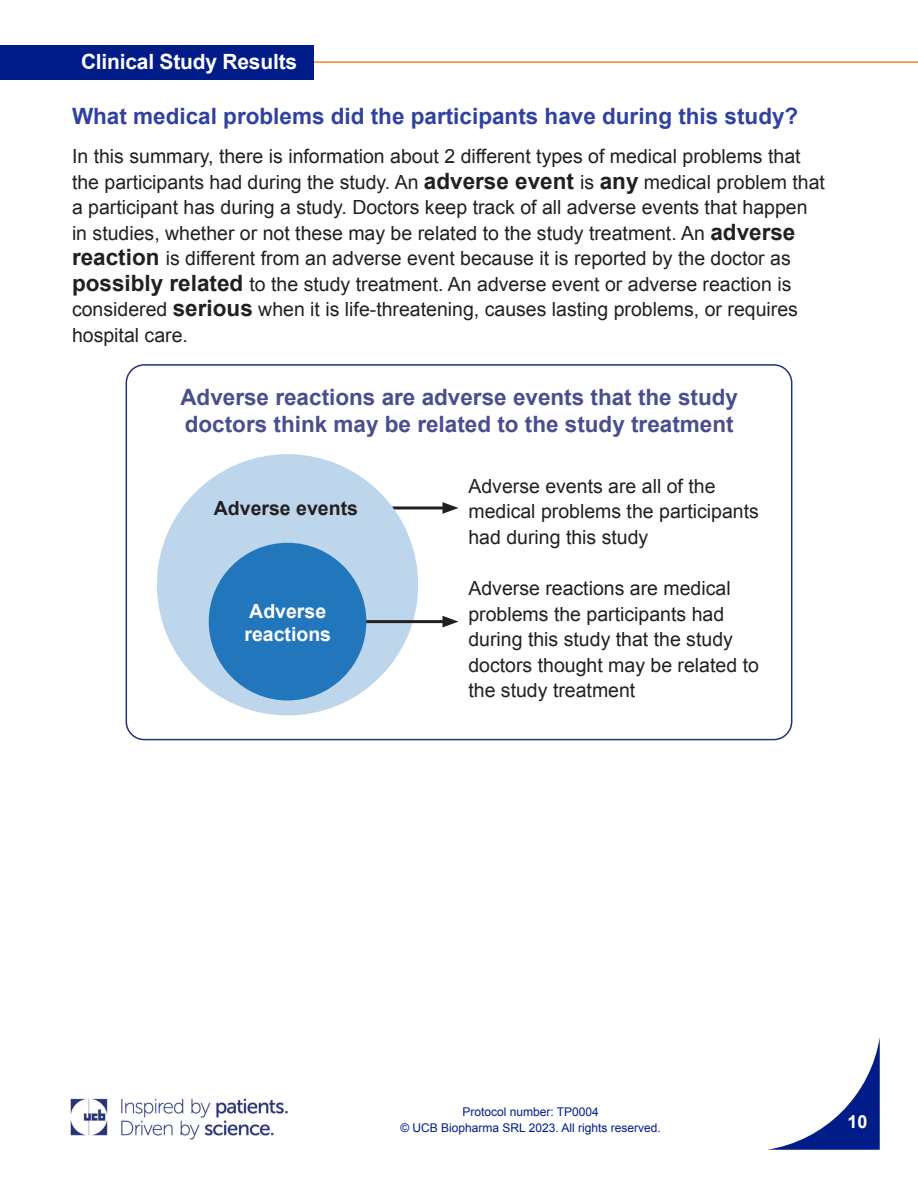
<style>
.page{position:relative;width:918px;height:1188px;background:#fff}
.page>*{position:absolute;margin:0;border:0;box-sizing:border-box;transform-origin:0 0}
.UCB-BOLD_Body_Copy{font:700 22.5px/27px "Arial";color:#4a4f8c}
.UCB-BOLD_Body_Copy-2{font:700 22.5px "Arial";color:#3141a0}
.t1{font:700 21px "Arial";letter-spacing:-.01em;color:#fff}
.UCB-Body_Copy{font:19.5px/25.5px "Arial";color:#231f20}
.UCB-Body_Copy-2{font:700 19.5px/23.4px "Arial";color:#fff}
.UCB-Body_Copy-3{font:700 19.5px "Arial";color:#231f20}
.t2{font:700 18px "Arial";color:#fff}
.t3{font:12px/16.5px "Arial";color:#001c88;text-align:center}
.s1{font-weight:700;font-size:22.5px}
</style>
<div class="page">
<img style="left:70px;top:1098px;width:218px;height:42px">
<svg style="left:767px;top:1037px;width:113px;height:113px"></svg>
<hr style="left:310px;top:61px;width:608px;height:2px;background:#f08821">
<div style="left:0;top:45px;width:314px;height:34px;background:#001c88"></div>
<hr style="left:366px;top:506px;width:82px;height:3px;background:#231f20">
<svg style="left:442px;top:502px;width:17px;height:12px"></svg>
<div style="left:157px;top:454px;width:261px;height:261px;background:#bdd6eb;border-radius:50%"></div>
<hr style="left:355px;top:620px;width:93px;height:3px;background:#231f20">
<svg style="left:442px;top:616px;width:17px;height:11px"></svg>
<div style="left:209px;top:543px;width:157px;height:157px;background:#2276bc;border-radius:50%"></div>
<div style="left:126px;top:364px;width:666px;height:376px;border:2px solid #243279;border-radius:18px"></div>
<p class="t1" style="left:81px;top:48px;width:218px">Clinical Study Results</p>
<p class="UCB-BOLD_Body_Copy-2" style="left:72px;top:102px;width:728px">What medical problems did the participants have during this study?</p>
<p class="UCB-Body_Copy" style="left:72px;top:144px;width:754px">In this summary, there is information about 2 different types of medical problems that the participants had during the study. An <span class="s1">adverse event</span> is <span class="s1">any</span> medical problem that a participant has during a study. Doctors keep track of all adverse events that happen in studies, whether or not these may be related to the study treatment. An <span class="s1">adverse reaction</span> is different from an adverse event because it is reported by the doctor as <span class="s1">possibly related</span> to the study treatment. An adverse event or adverse reaction is considered <span class="s1">serious</span> when it is life-threatening, causes lasting problems, or requires hospital care.</p>
<p class="UCB-BOLD_Body_Copy" style="left:180px;top:384px;width:559px">Adverse reactions are adverse events that the study doctors think may be related to the study treatment</p>
<p class="UCB-Body_Copy-3" style="left:214px;top:496px;width:146px">Adverse events</p>
<p class="UCB-Body_Copy-2" style="left:244px;top:600px;width:88px">Adverse reactions</p>
<p class="UCB-Body_Copy" style="left:468px;top:473px;width:292px">Adverse events are all of the medical problems the participants had during this study</p>
<p class="UCB-Body_Copy" style="left:468px;top:576px;width:292px">Adverse reactions are medical problems the participants had during this study that the study doctors thought may be related to the study treatment</p>
<p class="t3" style="left:400px;top:1103px;width:262px">Protocol number: TP0004<br>© UCB Biopharma SRL 2023. All rights reserved.</p>
<p class="t2" style="left:847px;top:1109px;width:22px">10</p>
</div>
